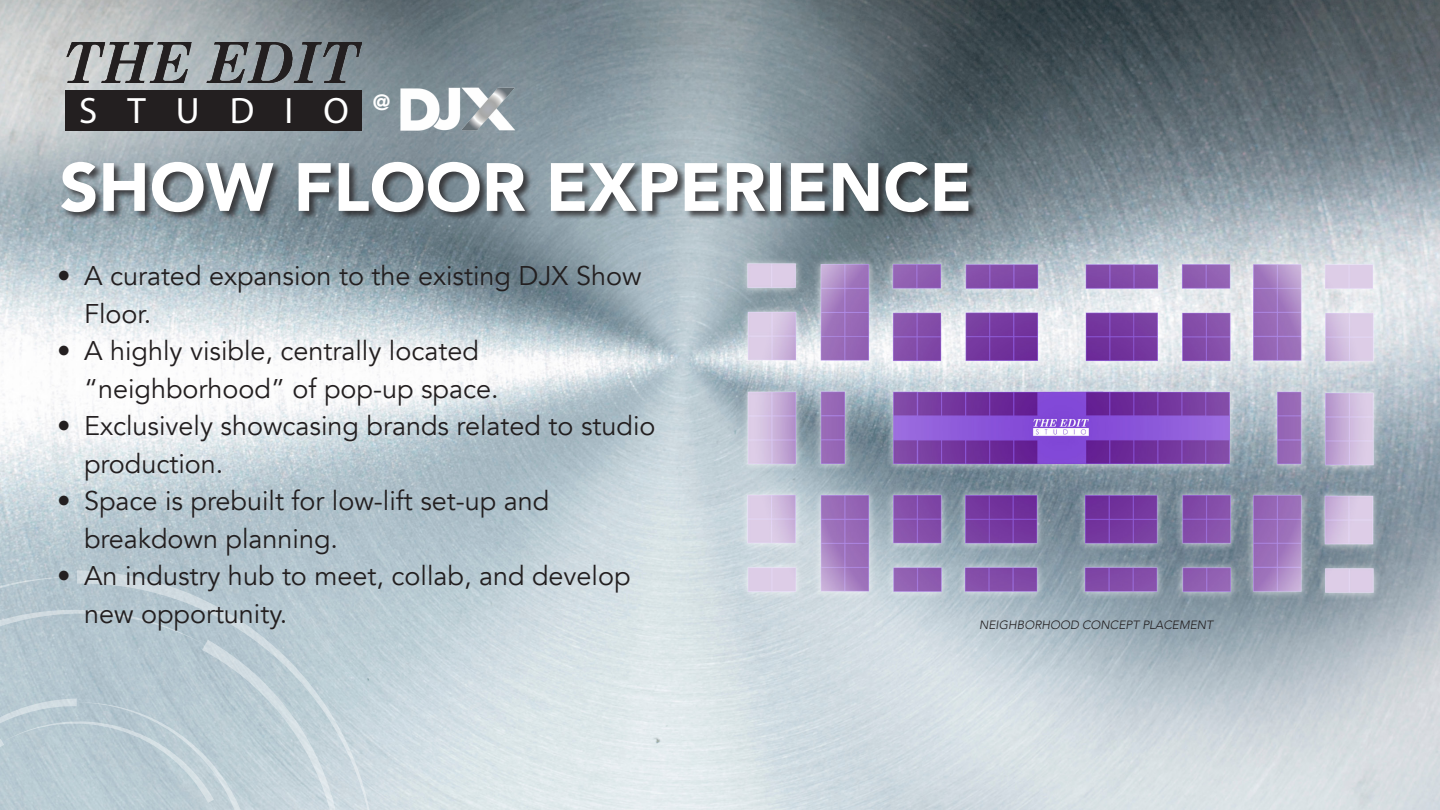
<style>
.page{position:relative;width:1440px;height:810px;background:#fff}
.page>*{position:absolute;margin:0;border:0;box-sizing:border-box;transform-origin:0 0}
.t1{font:900 67.5px "Avenir";color:#fff}
.t2{font:36.9px "Myriad Pro";letter-spacing:.82em;color:#fff}
.t3{font:27px/37.5px "Avenir";color:#231f20}
.t4{font:900 22.05px "Avenir";color:#fff}
.t5{font:italic 300 12px "Avenir";color:#231f20}
</style>
<div class="page">
<img style="left:0;top:0;width:1440px;height:810px">
<div style="left:61px;top:161px;width:917px;height:60px;background:#231f20;opacity:.75"></div>
<svg style="left:77px;top:570px;width:299px;height:240px;background:#c0d0d7"></svg>
<svg style="left:0;top:577px;width:344px;height:233px;background:#bacbd3"></svg>
<img style="left:390px;top:79px;width:134px;height:53px">
<div style="left:65px;top:90px;width:296px;height:40px;background:#231f20"></div>
<img style="left:66px;top:42px;width:296px;height:40px">
<img style="left:711px;top:209px;width:698px;height:428px">
<h2 class="t2" style="left:79px;top:88px;width:271px">STUDIO</h2>
<p class="t4" style="left:373px;top:88px;width:19px">@</p>
<h1 class="t1" style="left:60px;top:143px;width:914px">SHOW FLOOR EXPERIENCE</h1>
<p class="t3" style="left:84px;top:258px;width:559px;text-indent:-27px">• A curated expansion to the existing DJX Show<br>Floor.</p>
<p class="t3" style="left:84px;top:333px;width:416px;text-indent:-27px">• A highly visible, centrally located “neighborhood” of pop-up space.</p>
<p class="t3" style="left:84px;top:408px;width:573px;text-indent:-27px">• Exclusively showcasing brands related to studio production.</p>
<p class="t3" style="left:84px;top:483px;width:467px;text-indent:-27px">• Space is prebuilt for low-lift set-up and breakdown planning.</p>
<p class="t3" style="left:84px;top:558px;width:548px;text-indent:-27px">• An industry hub to meet, collab, and develop new opportunity.</p>
<p class="t5" style="left:979px;top:617px;width:235px">NEIGHBORHOOD CONCEPT PLACEMENT</p>
</div>
